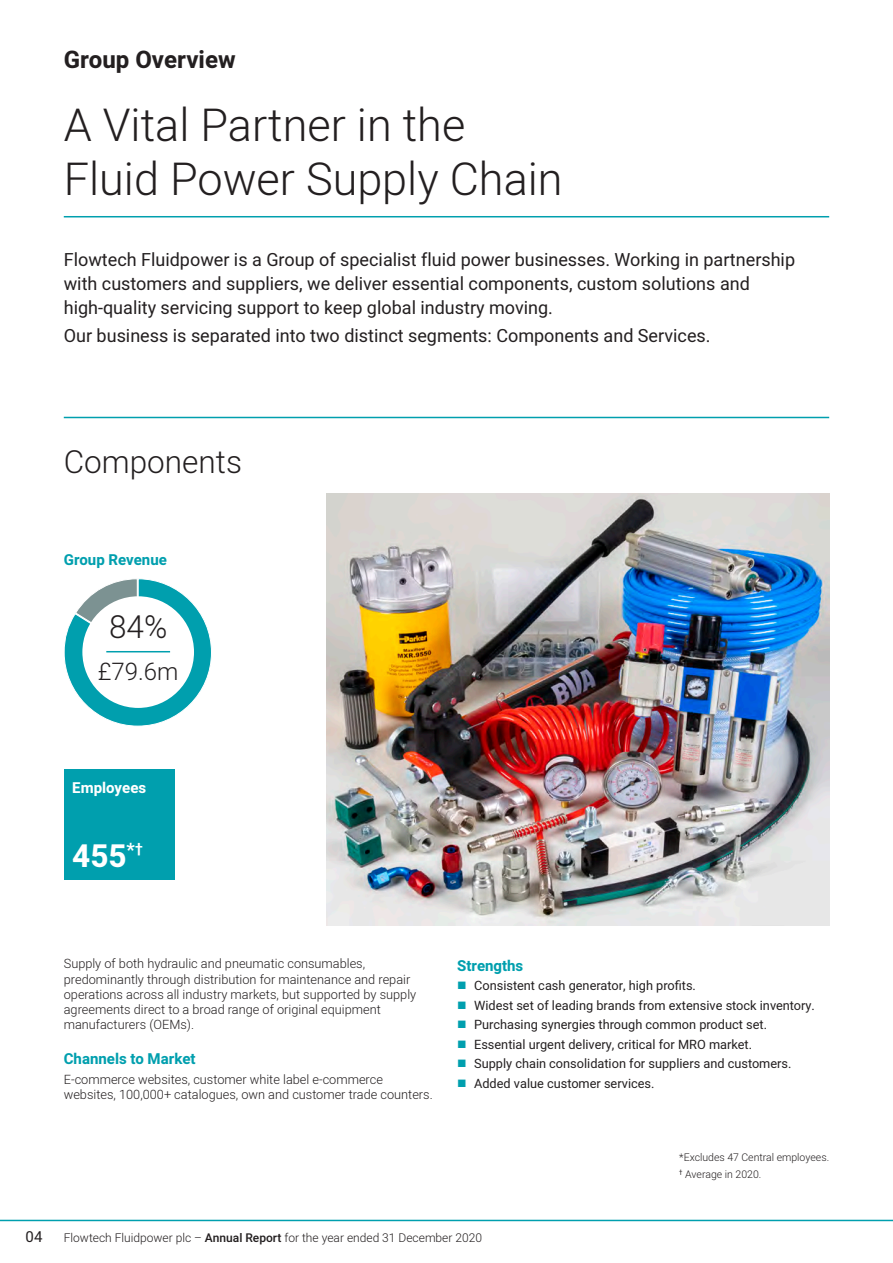
<style>
.page{position:relative;width:893px;height:1263px;background:#fff}
.page>*{position:absolute;margin:0;border:0;box-sizing:border-box;transform-origin:0 0}
.t1{font:300 45px/54px "Heebo";color:#231f20}
.t2{font:300 31.5px "Heebo";color:#231f20}
.t3{font:700 31.5px "Heebo";color:#fff}
.t4{font:700 24px "Heebo";color:#231f20}
.t5{font:300 24px "Heebo";color:#231f20}
.t6{font:18px/24px "Heebo";color:#231f20}
.t7{font:700 15px "Heebo";color:#009fae}
.t8{font:700 15px "Heebo";color:#fff}
.t9{font:15px "Heebo";color:#231f20}
.t10{font:300 12.75px/15.3px "Heebo";color:#231f20}
.t11{font:12.75px/19.5px "Heebo";color:#231f20}
.t12{font:300 12px "Heebo";color:#231f20}
.t13{font:300 10.5px/16.8px "Heebo";color:#231f20}
.s1{font-weight:500}
</style>
<div class="page">
<hr style="left:0;top:1220px;width:893px;height:1px;background:#009fae">
<svg style="left:64px;top:578px;width:148px;height:149px"></svg>
<hr style="left:64px;top:216px;width:765px;height:1px;background:#009fae">
<img style="left:326px;top:494px;width:503px;height:431px">
<div style="left:82px;top:596px;width:112px;height:112px;background:#fff;border-radius:50%"></div>
<hr style="left:106px;top:651px;width:64px;height:1px;background:#009fae">
<div style="left:64px;top:769px;width:110px;height:110px;background:#009fae"></div>
<hr style="left:64px;top:417px;width:765px;height:1px;background:#009fae">
<h3 class="t4" style="left:64px;top:43px;width:173px">Group Overview</h3>
<h1 class="t1" style="left:64px;top:97px;width:500px">A Vital Partner in the<br>Fluid Power Supply Chain</h1>
<p class="t6" style="left:64px;top:247px;width:733px">Flowtech Fluidpower is a Group of specialist fluid power businesses. Working in partnership with customers and suppliers, we deliver essential components, custom solutions and high-quality servicing support to keep global industry moving.</p>
<h3 class="t6" style="left:64px;top:323px;width:648px">Our business is separated into two distinct segments: Components and Services.</h3>
<h2 class="t2" style="left:64px;top:439px;width:180px">Components</h2>
<p class="t7" style="left:64px;top:549px;width:105px">Group Revenue</p>
<h2 class="t2" style="left:109px;top:605px;width:60px">84%</h2>
<h3 class="t5" style="left:98px;top:655px;width:82px">£79.6m</h3>
<p class="t8" style="left:72px;top:777px;width:75px">Employees</p>
<h2 class="t3" style="left:72px;top:834px;width:72px">455<sup>*</sup><sup>†</sup></h2>
<p class="t10" style="left:64px;top:956px;width:354px">Supply of both hydraulic and pneumatic consumables, predominantly through distribution for maintenance and repair operations across all industry markets, but supported by supply agreements direct to a broad range of original equipment manufacturers (OEMs).</p>
<p class="t7" style="left:64px;top:1049px;width:133px">Channels to Market</p>
<p class="t10" style="left:64px;top:1072px;width:370px">E-commerce websites, customer white label e-commerce websites, 100,000+ catalogues, own and customer trade counters.</p>
<p class="t7" style="left:457px;top:955px;width:68px">Strengths</p>
<p class="t11" style="left:474px;top:976px;width:342px">Consistent cash generator, high profits.<br>Widest set of leading brands from extensive stock inventory.<br>Purchasing synergies through common product set.<br>Essential urgent delivery, critical for MRO market.<br>Supply chain consolidation for suppliers and customers.<br>Added value customer services.</p>
<p class="t13" style="left:679px;top:1149px;width:151px">*Excludes 47 Central employees. <sup>†</sup> Average in 2020.</p>
<p class="t9" style="left:26px;top:1226px;width:18px">04</p>
<p class="t12" style="left:64px;top:1229px;width:420px">Flowtech Fluidpower plc – <span class="s1">Annual Report</span> for the year ended 31 December 2020</p>
</div>
